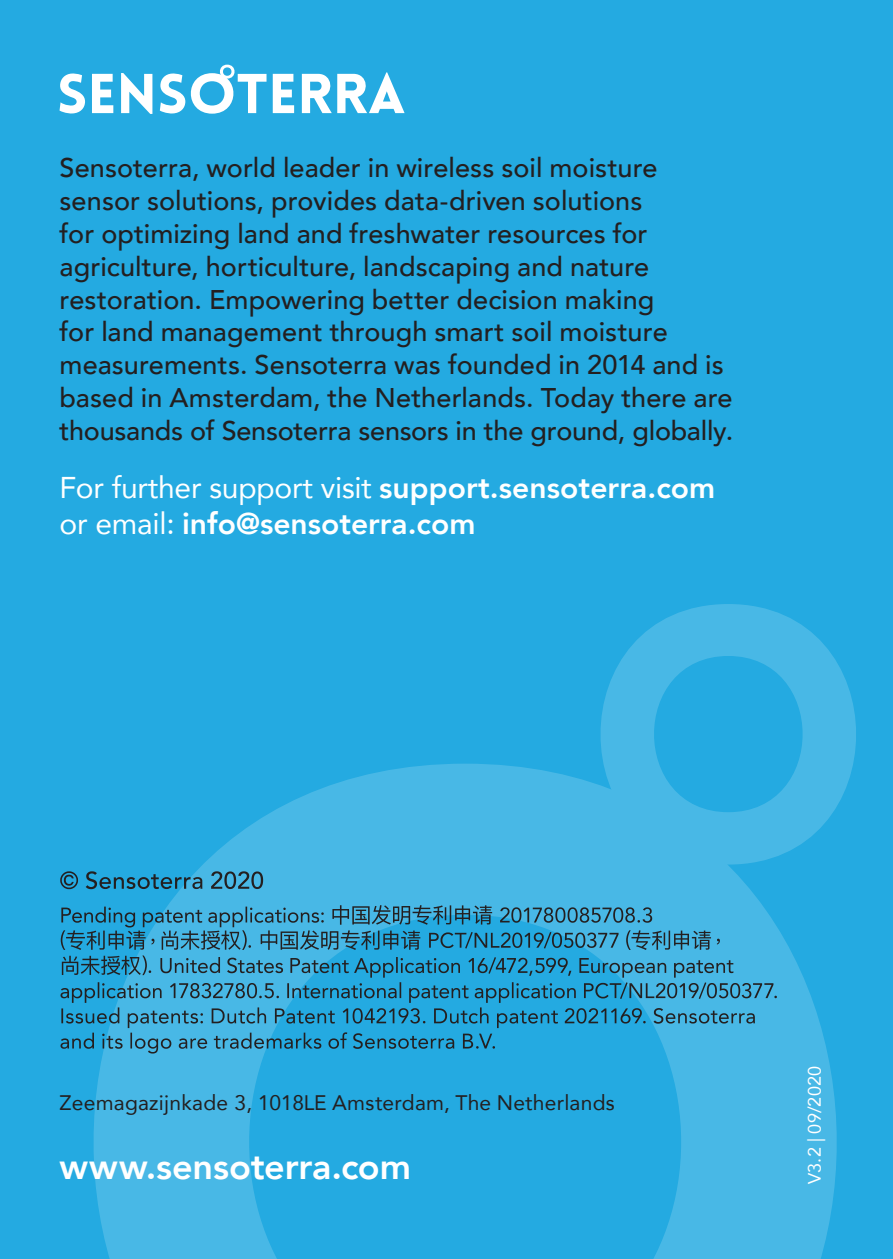
<style>
.page{position:relative;width:893px;height:1259px;background:#24aae1}
.page>*{position:absolute;margin:0;border:0;box-sizing:border-box;transform-origin:0 0}
.t1{font:800 36px "Avenir";letter-spacing:-.005em;color:#fff}
.t2{font:800 30px/36px "Avenir";color:#fff}
.t3{font:500 27px/33px "Avenir";letter-spacing:.005em;color:#231f20}
.t4{font:21px "Avenir";letter-spacing:.01em;color:#231f20}
.t5{font:18px "Avenir";letter-spacing:.015em;color:#fff}
.s1{font-weight:400}
</style>
<div class="page">
<svg style="left:91px;top:763px;width:746px;height:496px"></svg>
<svg style="left:558px;top:604px;width:298px;height:260px;fill:#48b8e6"></svg>
<svg style="left:60px;top:73px;width:25px;height:41px"></svg>
<svg style="left:92px;top:74px;width:21px;height:39px"></svg>
<svg style="left:121px;top:73px;width:31px;height:41px"></svg>
<svg style="left:273px;top:74px;width:21px;height:39px"></svg>
<svg style="left:302px;top:72px;width:103px;height:41px"></svg>
<svg style="left:160px;top:65px;width:107px;height:49px"></svg>
<svg style="left:61px;top:905px;width:716px;height:148px"></svg>
<svg style="left:60px;top:871px;width:203px;height:18px"></svg>
<p class="t3" style="left:60px;top:149px;width:675px">Sensoterra, world leader in wireless soil moisture sensor solutions, provides data-driven solutions<br>for optimizing land and freshwater resources for agriculture, horticulture, landscaping and nature restoration. Empowering better decision making<br>for land management through smart soil moisture measurements. Sensoterra was founded in 2014 and is based in Amsterdam, the Netherlands. Today there are thousands of Sensoterra sensors in the ground, globally.</p>
<p class="t2" style="left:60px;top:469px;width:657px"><span class="s1">For further support visit</span> support.sensoterra.com <span class="s1">or email:</span> info@sensoterra.com</p>
<p class="t4" style="left:60px;top:1086px;width:557px">Zeemagazijnkade 3, 1018LE Amsterdam, The Netherlands</p>
<h1 class="t1" style="left:60px;top:1138px;width:353px">www.sensoterra.com</h1>
<p class="t5" style="left:800px;top:1184px;width:120px;rotate:-90deg">V3.2 | 09/2020</p>
</div>
